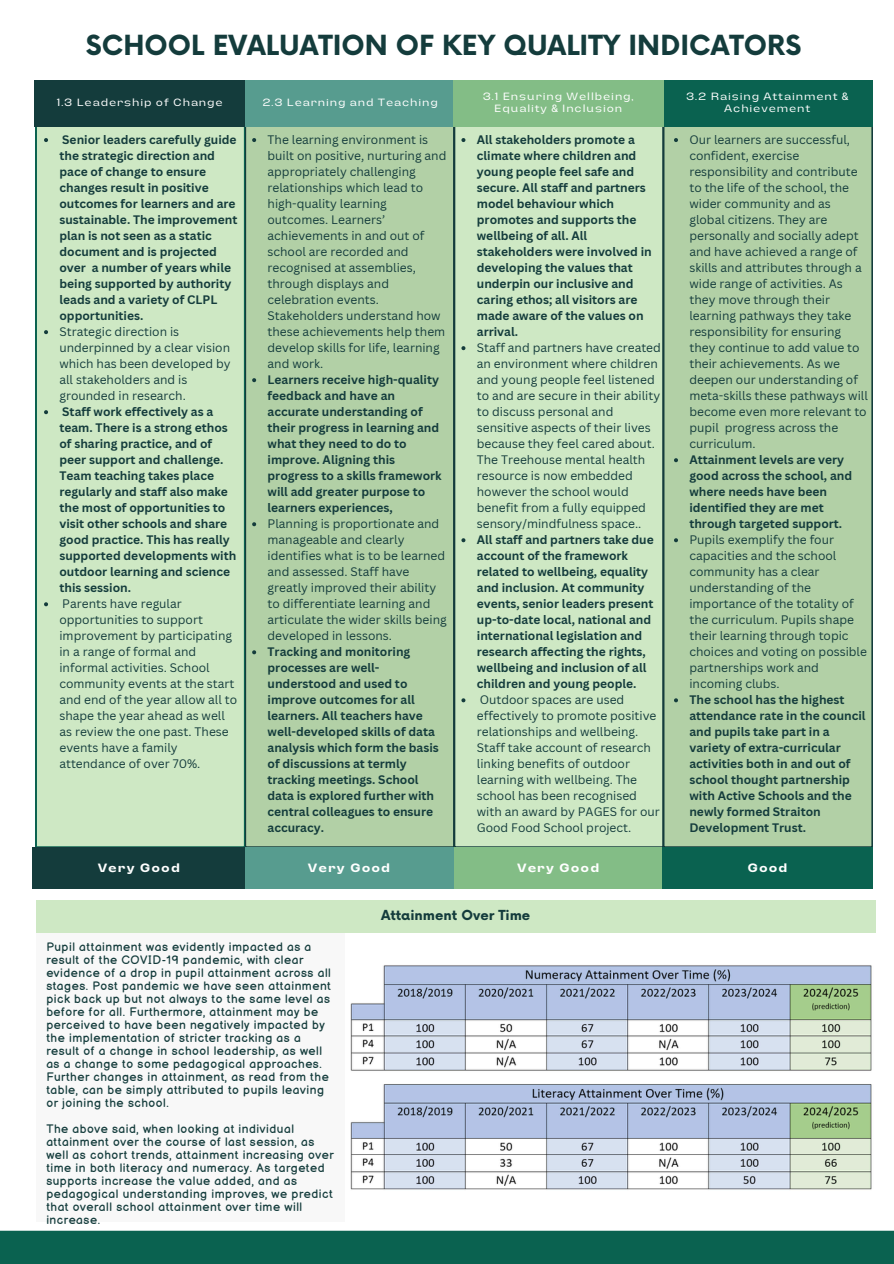
<style>
.page{position:relative;width:894px;height:1264px;background:#fff}
.page>*{position:absolute;margin:0;border:0;box-sizing:border-box;transform-origin:0 0}
.t1{font:700 27px "Now";color:#143c3c}
.t2{font:700 13.5px "Now";color:#143c3c}
.t3{font:12px/16px "Canva Sans";color:#143c3c}
.t4{font:700 12px/16px "Canva Sans";color:#143c3c}
.t5{font:12px/13px "Balsamiq Sans";letter-spacing:.04em;color:#143c3c}
.t6{font:700 expanded 12px "Lazord";letter-spacing:.085em;color:#fff}
.t7{font:expanded 10.5px/11.2px "Lazord";letter-spacing:.085em;color:#fff;text-align:center}
.t8{font:expanded 9.9px "Lazord";color:#dfcfc5}
</style>
<div class="page">
<div style="left:0;top:0;width:893px;height:1263px;background:#0a6250"></div>
<div style="left:0;top:0;width:893px;height:1230px;background:#fff"></div>
<div style="left:454px;top:127px;width:209px;height:719px;background:#cee8c4"></div>
<div style="left:36px;top:127px;width:209px;height:720px;background:#cee8c4"></div>
<div style="left:245px;top:127px;width:209px;height:720px;background:#b2d0a6"></div>
<div style="left:663px;top:127px;width:209px;height:720px;background:#b2d0a6"></div>
<div style="left:244px;top:847px;width:210px;height:41px;background:#579c8f"></div>
<div style="left:33px;top:847px;width:212px;height:41px;background:#143c3c"></div>
<div style="left:454px;top:847px;width:208px;height:41px;background:#83bd86"></div>
<div style="left:662px;top:847px;width:210px;height:41px;background:#0a6250"></div>
<div style="left:245px;top:80px;width:210px;height:47px;background:#579c8f"></div>
<div style="left:35px;top:80px;width:210px;height:47px;background:#143c3c"></div>
<div style="left:662px;top:80px;width:210px;height:47px;background:#0a6250"></div>
<div style="left:453px;top:80px;width:210px;height:47px;background:#83bd86"></div>
<div style="left:36px;top:932px;width:308px;height:289px;background:#f8f8f8"></div>
<div style="left:36px;top:900px;width:839px;height:32px;background:#cee8c4"></div>
<svg style="left:44px;top:138px;width:4px;height:4px"></svg>
<svg style="left:44px;top:330px;width:4px;height:4px"></svg>
<svg style="left:44px;top:410px;width:4px;height:4px"></svg>
<svg style="left:44px;top:602px;width:4px;height:4px"></svg>
<svg style="left:252px;top:138px;width:4px;height:4px"></svg>
<svg style="left:252px;top:378px;width:4px;height:4px"></svg>
<svg style="left:252px;top:522px;width:4px;height:4px"></svg>
<svg style="left:252px;top:650px;width:4px;height:4px"></svg>
<svg style="left:461px;top:138px;width:4px;height:4px"></svg>
<svg style="left:461px;top:346px;width:4px;height:4px"></svg>
<svg style="left:461px;top:538px;width:4px;height:4px"></svg>
<svg style="left:461px;top:698px;width:4px;height:4px"></svg>
<svg style="left:673px;top:138px;width:4px;height:4px"></svg>
<svg style="left:673px;top:458px;width:4px;height:4px"></svg>
<svg style="left:673px;top:538px;width:4px;height:4px"></svg>
<svg style="left:673px;top:698px;width:4px;height:4px"></svg>
<img style="left:350px;top:964px;width:525px;height:225px">
<p class="t1" style="left:86px;top:31px;width:717px">SCHOOL EVALUATION OF KEY QUALITY INDICATORS</p>
<p class="t7" style="left:483px;top:91px;width:152px">3.1 Ensuring Wellbeing,<br>Equality &amp; Inclusion</p>
<p class="t7" style="left:57px;top:97px;width:167px">1.3 Leadership of Change</p>
<p class="t7" style="left:262px;top:97px;width:177px">2.3 Learning and Teaching</p>
<p class="t7" style="left:686px;top:91px;width:164px">3.2 Raising Attainment &amp;<br>Achievement</p>
<h1 class="t8" style="left:85px;top:97px;width:137px">1.3 Leadership of change</h1>
<p class="t4" style="left:59px;top:131px;width:179px">Senior leaders carefully guide the strategic direction and pace of change to ensure changes result in positive outcomes for learners and are sustainable. The improvement plan is not seen as a static document and is projected over a number of years while being supported by authority leads and a variety of CLPL opportunities.</p>
<p class="t3" style="left:59px;top:323px;width:173px">Strategic direction is underpinned by a clear vision which has been developed by all stakeholders and is grounded in research.</p>
<p class="t4" style="left:59px;top:403px;width:178px">Staff work effectively as a team. There is a strong ethos of sharing practice, and of peer support and challenge.<br>Team teaching takes place regularly and staff also make the most of opportunities to visit other schools and share good practice. This has really supported developments with outdoor learning and science this session.</p>
<p class="t3" style="left:59px;top:595px;width:179px">Parents have regular opportunities to support improvement by participating in a range of formal and informal activities. School community events at the start and end of the year allow all to shape the year ahead as well as review the one past. These events have a family attendance of over 70%.</p>
<p class="t3" style="left:267px;top:131px;width:180px">The learning environment is built on positive, nurturing and appropriately challenging relationships which lead to high-quality learning outcomes. Learners’ achievements in and out of school are recorded and recognised at assemblies, through displays and celebration events.<br>Stakeholders understand how these achievements help them develop skills for life, learning and work.</p>
<p class="t4" style="left:267px;top:371px;width:176px">Learners receive high-quality feedback and have an accurate understanding of their progress in learning and what they need to do to improve. Aligning this progress to a skills framework will add greater purpose to learners experiences,</p>
<p class="t3" style="left:267px;top:515px;width:181px">Planning is proportionate and manageable and clearly identifies what is to be learned and assessed. Staff have greatly improved their ability to differentiate learning and articulate the wider skills being developed in lessons.</p>
<p class="t4" style="left:267px;top:643px;width:173px">Tracking and monitoring processes are well&shy;understood and used to improve outcomes for all learners. All teachers have well-developed skills of data analysis which form the basis of discussions at termly tracking meetings. School data is explored further with central colleagues to ensure accuracy.</p>
<p class="t4" style="left:476px;top:131px;width:176px">All stakeholders promote a climate where children and young people feel safe and secure. All staff and partners model behaviour which promotes and supports the wellbeing of all. All stakeholders were involved in developing the values that underpin our inclusive and caring ethos; all visitors are made aware of the values on arrival.</p>
<p class="t3" style="left:476px;top:339px;width:185px">Staff and partners have created an environment where children and young people feel listened to and are secure in their ability to discuss personal and sensitive aspects of their lives because they feel cared about.<br>The Treehouse mental health resource is now embedded however the school would benefit from a fully equipped sensory/mindfulness space..</p>
<p class="t4" style="left:476px;top:531px;width:178px">All staff and partners take due account of the framework related to wellbeing, equality and inclusion. At community events, senior leaders present up-to-date local, national and international legislation and research affecting the rights, wellbeing and inclusion of all children and young people.</p>
<p class="t3" style="left:476px;top:691px;width:184px">Outdoor spaces are used effectively to promote positive relationships and wellbeing.<br>Staff take account of research linking benefits of outdoor learning with wellbeing. The school has been recognised with an award by PAGES for our<br>Good Food School project.</p>
<p class="t3" style="left:689px;top:131px;width:180px">Our learners are successful, confident, exercise responsibility and contribute to the life of the school, the wider community and as global citizens. They are personally and socially adept and have achieved a range of skills and attributes through a wide range of activities. As they move through their learning pathways they take responsibility for ensuring they continue to add value to their achievements. As we deepen our understanding of meta-skills these pathways will become even more relevant to pupil progress across the curriculum.</p>
<h3 class="t4" style="left:689px;top:451px;width:164px">Attainment levels are very good across the school, and where needs have been identified they are met through targeted support.</h3>
<h3 class="t3" style="left:689px;top:531px;width:179px">Pupils exemplify the four capacities and the school community has a clear understanding of the importance of the totality of the curriculum. Pupils shape their learning through topic choices and voting on possible partnerships work and incoming clubs.</h3>
<h3 class="t4" style="left:689px;top:691px;width:178px">The school has the highest attendance rate in the council and pupils take part in a variety of extra-curricular activities both in and out of school thought partnership with Active Schools and the newly formed Straiton<br>Development Trust.</h3>
<p class="t6" style="left:98px;top:861px;width:84px">Very Good</p>
<p class="t6" style="left:308px;top:861px;width:84px">Very Good</p>
<p class="t6" style="left:517px;top:861px;width:84px">Very Good</p>
<p class="t6" style="left:747px;top:861px;width:42px">Good</p>
<h3 class="t5" style="left:46px;top:940px;width:286px">Pupil attainment was evidently impacted as a result of the COVID-19 pandemic, with clear evidence of a drop in pupil attainment across all stages. Post pandemic we have seen attainment pick back up but not always to the same level as before for all. Furthermore, attainment may be perceived to have been negatively impacted by the implementation of stricter tracking as a result of a change in school leadership, as well as a change to some pedagogical approaches.<br>Further changes in attainment, as read from the table, can be simply attributed to pupils leaving or joining the school.</h3>
<h2 class="t5" style="left:46px;top:1122px;width:289px">The above said, when looking at individual attainment over the course of last session, as well as cohort trends, attainment increasing over time in both literacy and numeracy. As targeted supports increase the value added, and as pedagogical understanding improves, we predict that overall school attainment over time will increase.</h2>
<p class="t2" style="left:381px;top:907px;width:151px">Attainment Over Time</p>
</div>
